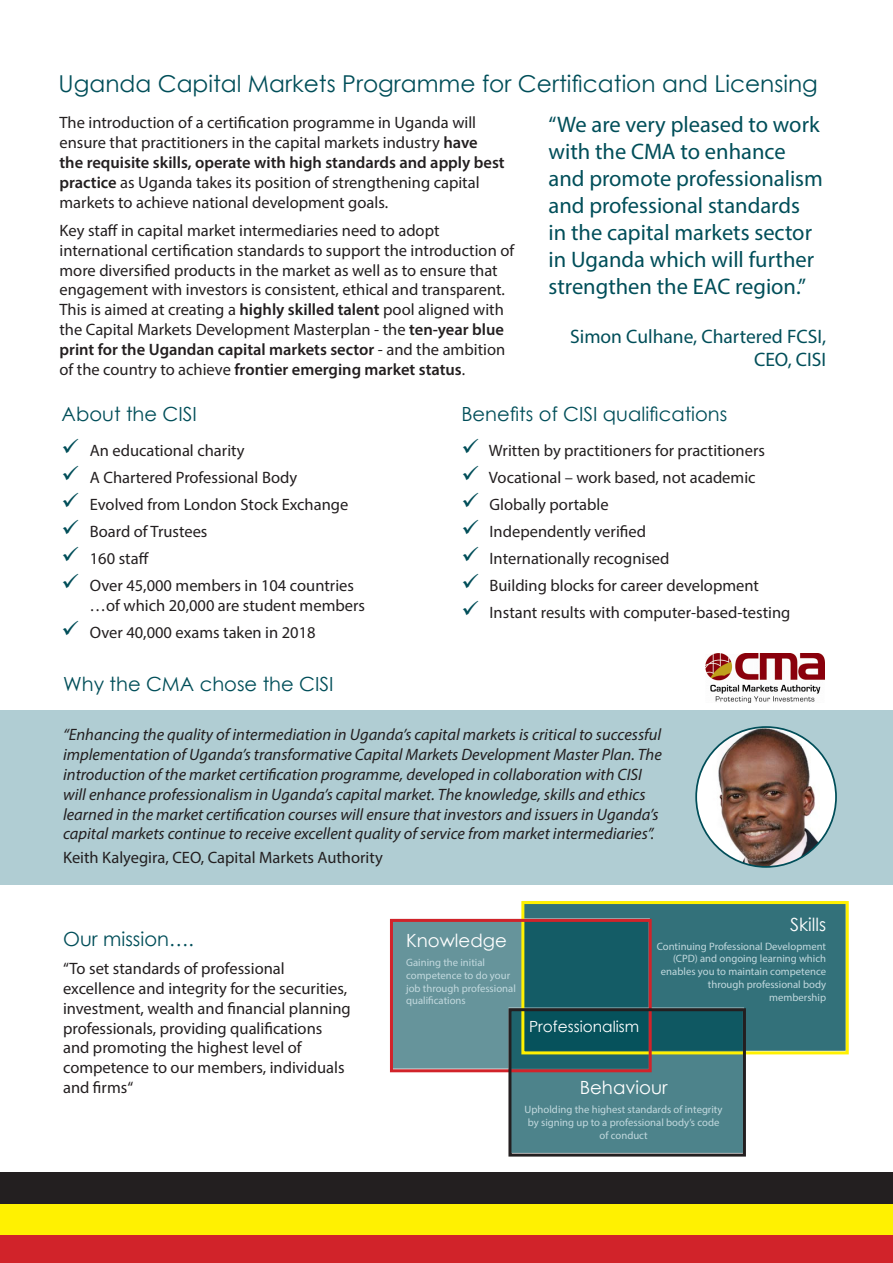
<style>
.page{position:relative;width:893px;height:1263px;background:#fff}
.page>*{position:absolute;margin:0;border:0;box-sizing:border-box;transform-origin:0 0}
.t1{font:23.25px "Century Gothic";color:#004e59}
.t2{font:22.5px/27px "Myriad Pro";color:#004e59}
.t3{font:19.5px "Century Gothic";color:#004e59}
.t4{font:19.5px/23.4px "Myriad Pro";color:#004e59;text-align:right}
.t5{font:18.15px "Century Gothic";color:#fff}
.t6{font:16.5px/19.8px "Myriad Pro";color:#231f20}
.t7{font:italic 16.5px/19.8px "Myriad Pro";color:#231f20}
.t8{font:15.3px "Century Gothic";color:#fff}
.t9{font:10.65px/12.9px "Myriad Pro";color:#c2d9de}
.s1{font-weight:600}
</style>
<div class="page">
<div style="left:0;top:1235px;width:893px;height:28px;background:#d1232a"></div>
<div style="left:0;top:1203px;width:893px;height:32px;background:#fff101"></div>
<div style="left:0;top:1171px;width:893px;height:32px;background:#231f20"></div>
<div style="left:0;top:710px;width:893px;height:174px;background:#b0cdd3"></div>
<div style="left:521px;top:900px;width:326px;height:152px;background:#33717a;border:1px solid #fff"></div>
<svg style="left:390px;top:918px;width:260px;height:150px;background:#487f87"></svg>
<svg style="left:508px;top:1007px;width:236px;height:145px;background:#38747c"></svg>
<img style="left:705px;top:653px;width:119px;height:49px">
<img style="left:696px;top:727px;width:140px;height:140px;border-radius:70px">
<div style="left:521px;top:901px;width:328px;height:153px;border:3px solid #fff101"></div>
<div style="left:390px;top:919px;width:262px;height:153px;border:3px solid #d1232a"></div>
<div style="left:508px;top:1008px;width:238px;height:148px;border:3px solid #231f20"></div>
<h1 class="t1" style="left:59px;top:67px;width:761px">Uganda Capital Markets Programme for Certification and Licensing</h1>
<h2 class="t2" style="left:549px;top:110px;width:276px">“We are very pleased to work with the CMA to enhance and promote professionalism and professional standards in the capital markets sector in Uganda which will further strengthen the EAC region“.</h2>
<p class="t4" style="left:570px;top:324px;width:257px">Simon Culhane, Chartered FCSI,<br>CEO, CISI</p>
<p class="t6" style="left:60px;top:113px;width:447px">The introduction of a certification programme in Uganda will ensure that practitioners in the capital markets industry <span class="s1">have the requisite skills, operate with high standards and apply best practice</span> as Uganda takes its position of strengthening capital markets to achieve national development goals.</p>
<p class="t6" style="left:60px;top:220px;width:456px">Key staff in capital market intermediaries need to adopt international certification standards to support the introduction of more diversified products in the market as well as to ensure that engagement with investors is consistent, ethical and transparent.<br>This is aimed at creating a <span class="s1">highly skilled talent</span> pool aligned with the Capital Markets Development Masterplan - the <span class="s1">ten-year blue print for the Ugandan capital markets sector</span> - and the ambition of the country to achieve <span class="s1">frontier emerging market status</span>.</p>
<p class="t3" style="left:461px;top:400px;width:268px">Benefits of CISI qualifications</p>
<p class="t6" style="left:489px;top:441px;width:277px">Written by practitioners for practitioners</p>
<p class="t6" style="left:489px;top:468px;width:268px">Vocational – work based, not academic</p>
<p class="t6" style="left:490px;top:495px;width:121px">Globally portable</p>
<p class="t6" style="left:490px;top:522px;width:158px">Independently verified</p>
<p class="t6" style="left:490px;top:549px;width:181px">Internationally recognised</p>
<p class="t6" style="left:490px;top:576px;width:271px">Building blocks for career development</p>
<p class="t6" style="left:490px;top:603px;width:302px">Instant results with computer-based-testing</p>
<p class="t3" style="left:62px;top:400px;width:137px">About the CISI</p>
<p class="t6" style="left:90px;top:441px;width:156px">An educational charity</p>
<p class="t6" style="left:90px;top:468px;width:209px">A Chartered Professional Body</p>
<p class="t6" style="left:90px;top:495px;width:260px">Evolved from London Stock Exchange</p>
<p class="t6" style="left:90px;top:522px;width:119px">Board of Trustees</p>
<p class="t6" style="left:90px;top:549px;width:61px">160 staff</p>
<p class="t6" style="left:90px;top:576px;width:266px">Over 45,000 members in 104 countries</p>
<p class="t6" style="left:90px;top:592px;width:277px;line-height:27px">…of which 20,000 are student members<br>Over 40,000 exams taken in 2018</p>
<p class="t3" style="left:63px;top:670px;width:272px">Why the CMA chose the CISI</p>
<p class="t7" style="left:63px;top:725px;width:600px">“Enhancing the quality of intermediation in Ugandas’ capital markets is critical to successful implementation of Ugandas’ transformative Capital Markets Development Master Plan. The introduction of the market certification programme, developed in collaboration with CISI will enhance professionalism in Ugandas’ capital market. The knowledge, skills and ethics learned in the market certification courses will ensure that investors and issuers in Ugandas’ capital markets continue to receive excellent quality of service from market intermediaries .“</p>
<p class="t6" style="left:63px;top:848px;width:321px">Keith Kalyegira, CEO, Capital Markets Authority</p>
<p class="t3" style="left:63px;top:925px;width:132px">Our mission....</p>
<p class="t6" style="left:63px;top:958px;width:289px">“To set standards of professional excellence and integrity for the securities, investment, wealth and financial planning professionals, providing qualifications and promoting the highest level of competence to our members, individuals and firms”</p>
<p class="t5" style="left:406px;top:928px;width:102px">Knowledge</p>
<p class="t9" style="left:406px;top:956px;width:111px">Gaining the initial competence to do your job through professional qualifications</p>
<p class="t8" style="left:529px;top:1015px;width:111px">Professionalism</p>
<p class="t5" style="left:790px;top:911px;width:38px">Skills</p>
<p class="t9" style="left:657px;top:939px;width:171px;text-align:right">Continuing Professional Development (CPD) and ongoing learning which enables you to maintain competence through professional body membership</p>
<p class="t5" style="left:580px;top:1075px;width:89px">Behaviour</p>
<p class="t9" style="left:525px;top:1103px;width:199px;text-align:center">Upholding the highest standards of integrity by signing up to a professional body s’ code of conduct</p>
</div>
